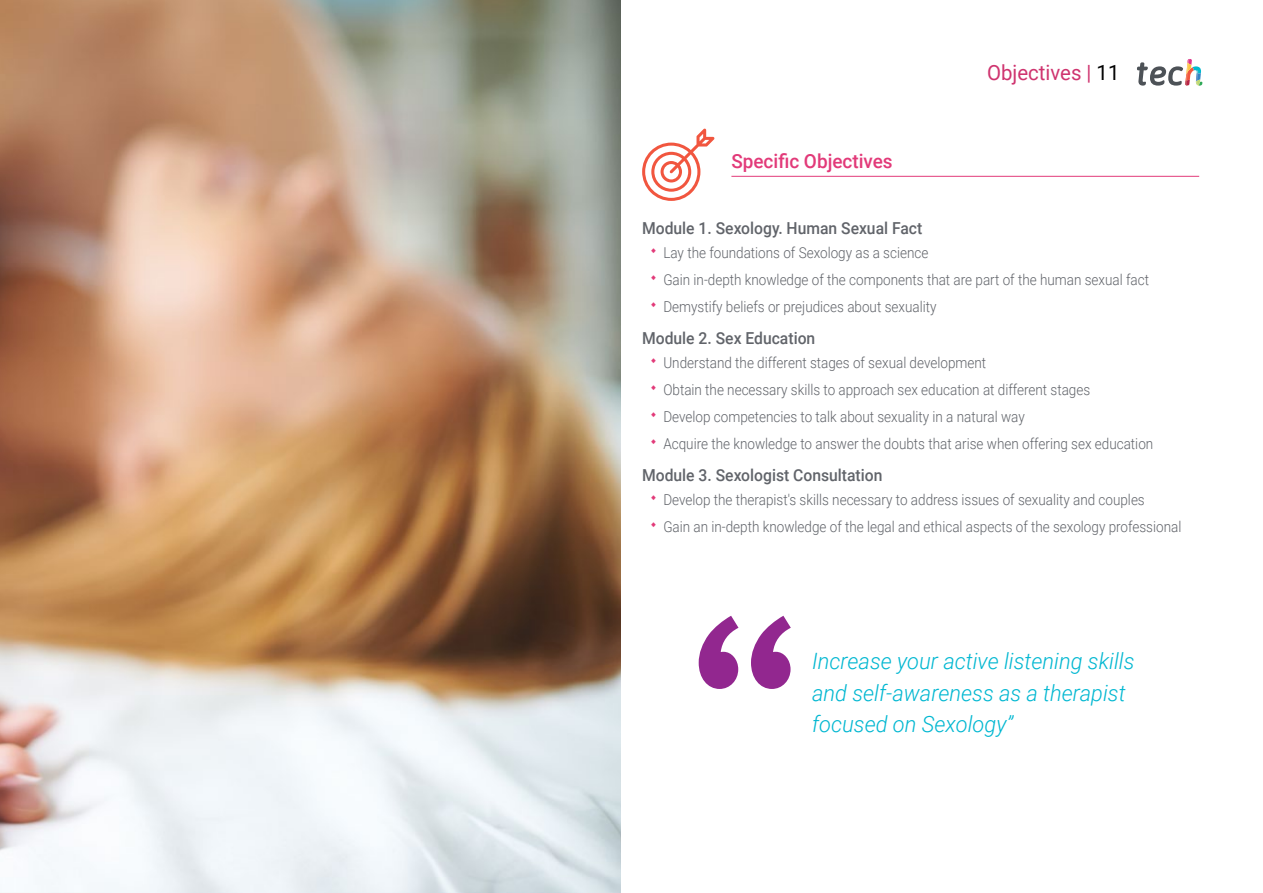
<style>
.page{position:relative;width:1263px;height:893px;background:#fff}
.page>*{position:absolute;margin:0;border:0;box-sizing:border-box;transform-origin:0 0}
.t1{font:italic 300 22.5px/31.5px "Roboto";color:#00b7d1}
.t2{font:21px "Roboto";color:#cf346f}
.t3{font:500 19.5px "Roboto";color:#e23a79}
.t4{font:500 16.5px "Roboto";color:#61646a;scale:.95 1}
.t5{font:300 15px/26.7px "Roboto";color:#61646a;scale:.9 1}
.s1{color:#000}
</style>
<div class="page">
<img style="left:0;top:0;width:621px;height:893px">
<hr style="left:731px;top:176px;width:468px;height:1px;background:#e23a79">
<svg style="left:642px;top:129px;width:72px;height:72px"></svg>
<svg style="left:1137px;top:59px;width:65px;height:27px"></svg>
<svg style="left:699px;top:616px;width:92px;height:73px"></svg>
<h3 class="t3" style="left:731px;top:147px;width:163px">Specific Objectives</h3>
<h2 class="t2" style="left:987px;top:57px;width:134px">Objectives | <span class="s1">11</span></h2>
<p class="t4" style="left:642px;top:216px;width:296px">Module 1. Sexology. Human Sexual Fact</p>
<p class="t5" style="left:663px;top:239px;width:541px">Lay the foundations of Sexology as a science<br>Gain in-depth knowledge of the components that are part of the human sexual fact<br>Demystify beliefs or prejudices about sexuality</p>
<p class="t4" style="left:642px;top:326px;width:184px">Module 2. Sex Education</p>
<p class="t5" style="left:663px;top:349px;width:546px">Understand the different stages of sexual development<br>Obtain the necessary skills to approach sex education at different stages<br>Develop competencies to talk about sexuality in a natural way<br>Acquire the knowledge to answer the doubts that arise when offering sex education</p>
<p class="t4" style="left:642px;top:463px;width:254px">Module 3. Sexologist Consultation</p>
<p class="t5" style="left:663px;top:486px;width:577px">Develop the therapist's skills necessary to address issues of sexuality and couples<br>Gain an in-depth knowledge of the legal and ethical aspects of the sexology professional</p>
<h1 class="t1" style="left:812px;top:645px;width:324px">Increase your active listening skills and self-awareness as a therapist focused on Sexology”</h1>
</div>
